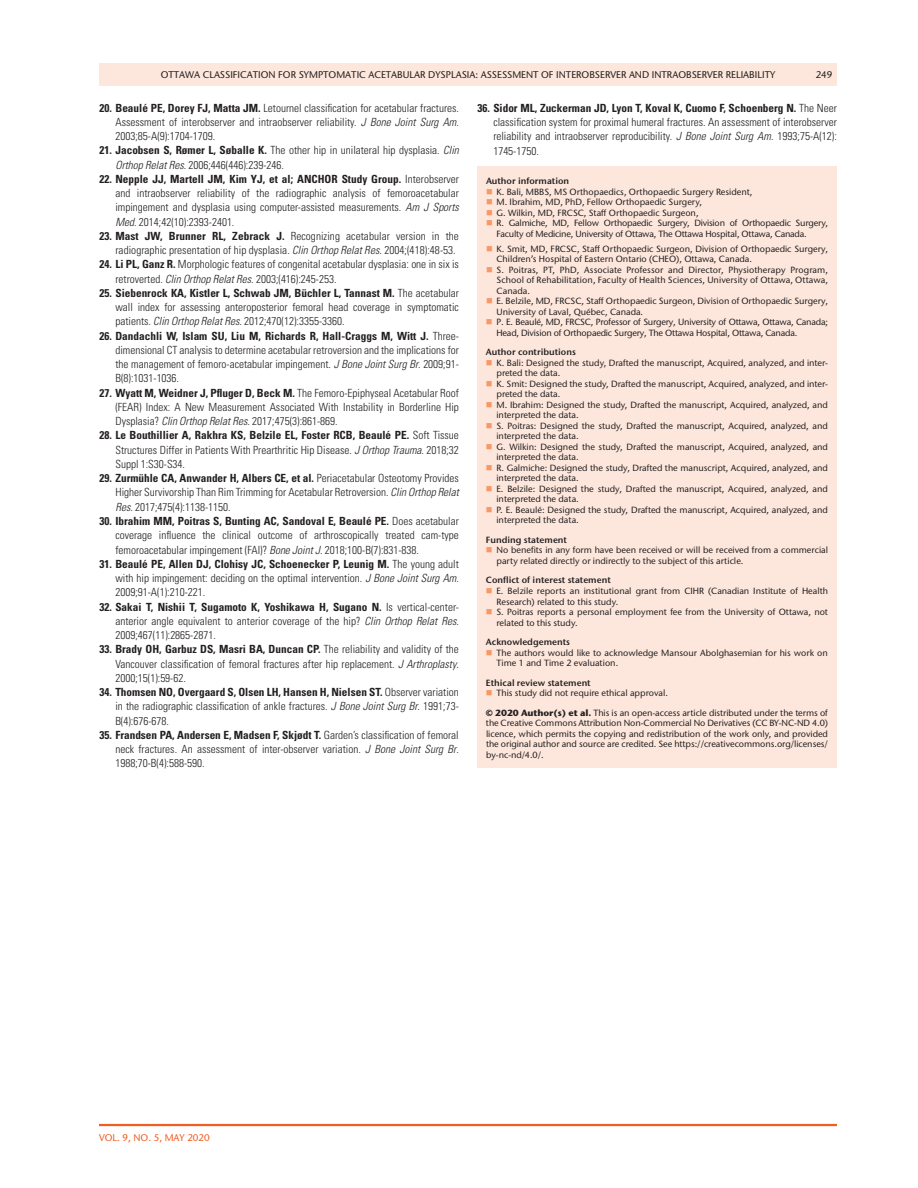
<style>
.page{position:relative;width:918px;height:1188px;background:#fff}
.page>*{position:absolute;margin:0;border:0;box-sizing:border-box;transform-origin:0 0}
.t1{font:300 condensed 11.25px/14.2px "Univers LT Std";color:#231f20;text-align:justify}
.t2{font:500 9.75px "Stone Sans ITC Pro";color:#231f20}
.t3{font:500 9.75px "Stone Sans ITC Pro";color:#f25d23}
.t4{font:500 9px/10.5px "Stone Sans ITC Pro";color:#231f20}
.t5{font:600 9px "Stone Sans ITC Pro";color:#231f20}
.s1{font-weight:700}
.s2{font-style:italic}
</style>
<div class="page">
<div style="left:99px;top:63px;width:738px;height:23px;background:#fde7dc"></div>
<hr style="left:99px;top:1124px;width:738px;height:2px;background:#f25d23">
<div style="left:477px;top:166px;width:360px;height:602px;background:#fde7dc"></div>
<p class="t2" style="left:161px;top:68px;width:8px">Ott</p>
<p class="t2" style="left:179px;top:68px;width:138px">awa classification for sympt</p>
<p class="t2" style="left:329px;top:68px;width:192px">omatic acetabular dysplasia: assessment</p>
<p class="t2" style="left:541px;top:68px;width:25px">of inter</p>
<p class="t2" style="left:582px;top:68px;width:80px">observer an d intr</p>
<p class="t2" style="left:672px;top:68px;width:104px">aobserver reliability</p>
<p class="t2" style="left:816px;top:68px;width:18px">249</p>
<p class="t1" style="left:115px;top:101px;width:345px;text-indent:-16px"><span class="s1">20. Beaulé PE, Dorey FJ, Matta JM.</span> Letournel classification for acetabular fractures.<br>Assessment of interobserver and intraobserver reliability. <span class="s2">J Bone Joint Surg Am</span>.<br>2003;85-A(9):1704-1709.</p>
<p class="t1" style="left:115px;top:143px;width:345px;text-indent:-16px"><span class="s1">21. Jacobsen S, Rømer L, Søballe K.</span> The other hip in unilateral hip dysplasia. <span class="s2">Clin<br>Orthop Relat Res</span>. 2006;446(446):239-246.</p>
<p class="t1" style="left:115px;top:172px;width:345px;text-indent:-16px"><span class="s1">22. Nepple JJ, Martell JM, Kim YJ, et al; ANCHOR Study Group.</span> Interobserver and intraobserver reliability of the radiographic analysis of femoroacetabular impingement and dysplasia using computer-assisted measurements. <span class="s2">Am J Sports Med</span>. 2014;42(10):2393-2401.</p>
<p class="t1" style="left:99px;top:229px;width:361px;text-align:right"><span class="s1">23. Mast JW, Brunner RL, Zebrack J.</span> Recognizing acetabular version in the radiographic presentation of hip dysplasia. <span class="s2">Clin Orthop Relat Res</span>. 2004;(418):48-53.</p>
<p class="t1" style="left:115px;top:257px;width:345px;text-indent:-16px"><span class="s1">24. Li PL, Ganz R.</span> Morphologic features of congenital acetabular dysplasia: one in six is retroverted. <span class="s2">Clin Orthop Relat Res</span>. 2003;(416):245-253.</p>
<p class="t1" style="left:115px;top:286px;width:345px;text-indent:-16px"><span class="s1">25. Siebenrock KA, Kistler L, Schwab JM, Büchler L, Tannast M.</span> The acetabular wall index for assessing anteroposterior femoral head coverage in symptomatic patients. <span class="s2">Clin Orthop Relat Res</span>. 2012;470(12):3355-3360.</p>
<p class="t1" style="left:115px;top:329px;width:345px;text-indent:-16px"><span class="s1">26. Dandachli W, Islam SU, Liu M, Richards R, Hall-Craggs M, Witt J.</span> Three&shy;dimensional CT analysis to determine acetabular retroversion and the implications for the management of femoro-acetabular impingement. <span class="s2">J Bone Joint Surg Br</span>. 2009;91- B(8):1031-1036.</p>
<p class="t1" style="left:115px;top:386px;width:345px;text-indent:-16px"><span class="s1">27. Wyatt M, Weidner J, Pfluger D, Beck M.</span> The Femoro-Epiphyseal Acetabular Roof (FEAR) Index: A New Measurement Associated With Instability in Borderline Hip Dysplasia? <span class="s2">Clin Orthop Relat Res</span>. 2017;475(3):861-869.</p>
<p class="t1" style="left:115px;top:428px;width:345px;text-indent:-16px"><span class="s1">28. Le Bouthillier A, Rakhra KS, Belzile EL, Foster RCB, Beaulé PE.</span> Soft Tissue Structures Differ in Patients With Prearthritic Hip Disease. <span class="s2">J Orthop Trauma</span>. 2018;32<br>Suppl 1:S30-S34.</p>
<p class="t1" style="left:115px;top:471px;width:345px;text-indent:-16px"><span class="s1">29. Zurmühle CA, Anwander H, Albers CE, et al.</span> Periacetabular Osteotomy Provides Higher Survivorship Than Rim Trimming for Acetabular Retroversion. <span class="s2">Clin Orthop Relat Res</span>. 2017;475(4):1138-1150.</p>
<p class="t1" style="left:115px;top:514px;width:345px;text-indent:-16px"><span class="s1">30. Ibrahim MM, Poitras S, Bunting AC, Sandoval E, Beaulé PE.</span> Does acetabular coverage influence the clinical outcome of arthroscopically treated cam-type femoroacetabular impingement (FAI)? <span class="s2">Bone Joint J</span>. 2018;100-B(7):831-838.</p>
<p class="t1" style="left:115px;top:557px;width:345px;text-indent:-16px"><span class="s1">31. Beaulé PE, Allen DJ, Clohisy JC, Schoenecker P, Leunig M.</span> The young adult with hip impingement: deciding on the optimal intervention. <span class="s2">J Bone Joint Surg Am</span>.<br>2009;91-A(1):210-221.</p>
<p class="t1" style="left:115px;top:599px;width:345px;text-indent:-16px"><span class="s1">32. Sakai T, Nishii T, Sugamoto K, Yoshikawa H, Sugano N.</span> Is vertical-center&shy;anterior angle equivalent to anterior coverage of the hip? <span class="s2">Clin Orthop Relat Res</span>.<br>2009;467(11):2865-2871.</p>
<p class="t1" style="left:115px;top:642px;width:345px;text-indent:-16px"><span class="s1">33. Brady OH, Garbuz DS, Masri BA, Duncan CP.</span> The reliability and validity of the Vancouver classification of femoral fractures after hip replacement. <span class="s2">J Arthroplasty</span>.<br>2000;15(1):59-62.</p>
<p class="t1" style="left:115px;top:685px;width:345px;text-indent:-16px"><span class="s1">34. Thomsen NO, Overgaard S, Olsen LH, Hansen H, Nielsen ST.</span> Observer variation in the radiographic classification of ankle fractures. <span class="s2">J Bone Joint Surg Br</span>. 1991;73- B(4):676-678.</p>
<p class="t1" style="left:115px;top:728px;width:345px;text-indent:-16px"><span class="s1">35. Frandsen PA, Andersen E, Madsen F, Skjødt T.</span> Garden’s classification of femoral neck fractures. An assessment of inter-observer variation. <span class="s2">J Bone Joint Surg Br</span>.<br>1988;70-B(4):588-590.</p>
<p class="t1" style="left:493px;top:101px;width:345px;text-indent:-16px"><span class="s1">36. Sidor ML, Zuckerman JD, Lyon T, Koval K, Cuomo F, Schoenberg N.</span> The Neer classification system for proximal humeral fractures. An assessment of interobserver reliability and intraobserver reproducibility. <span class="s2">J Bone Joint Surg Am</span>. 1993;75-A(12):<br>1745-1750.</p>
<p class="t5" style="left:486px;top:176px;width:85px">Author information</p>
<p class="t4" style="left:497px;top:186px;width:333px">K. Bali, MBBS, MS Orthopaedics, Orthopaedic Surgery Resident,<br>M. I brahim, MD, PhD, Fellow Orthopaedic Surgery,<br>G. Wilkin, MD, FRCSC, Staff Orthopaedic Surgeon,<br>R. Galmiche, MD, Fellow Orthopaedic Surgery, Division of Orthopaedic Surgery, Faculty of Medicine, University of Ottawa, The Ottawa Hospital, Ottawa, Canada.</p>
<p class="t4" style="left:496px;top:243px;width:333px">K. Smit, MD, FRCSC, Staff Orthopaedic Surgeon, Division of Orthopaedic Surgery, Children’s Hospital of Eastern Ontario (CHEO), Ottawa, Canada.<br>S. Poitras, PT, PhD, Associate Professor and Director, Physiotherapy Program, School of Rehabilitation, Faculty of Health Sciences, University of Ottawa, Ottawa, Canada.<br>E. Belzile, MD, FRCSC, Staff Orthopaedic Surgeon, Division of Orthopaedic Surgery, University of Laval, Québec, Canada.<br>P. E. Beaulé, MD, FRCSC, Professor of Surgery, University of Ottawa, Ottawa, Canada; Head, Division of Orthopaedic Surgery, The Ottawa Hospital, Ottawa, Canada.</p>
<p class="t5" style="left:486px;top:347px;width:91px">Author contributions</p>
<p class="t4" style="left:496px;top:357px;width:333px">K. Bali: Designed the study, Drafted the manuscript, Acquired, analyzed, and inter&shy;preted the data.<br>K. Smit: Designed the study, Drafted the manuscript, Acquired, analyzed, and inter&shy;preted the data.<br>M. I brahim: Designed the study, Drafted the manuscript, Acquired, analyzed, and interpreted the data.<br>S. Poitras: Designed the study, Drafted the manuscript, Acquired, analyzed, and interpreted the data.<br>G. Wilkin: Designed the study, Drafted the manuscript, Acquired, analyzed, and interpreted the data.<br>R. Galmiche: Designed the study, Drafted the manuscript, Acquired, analyzed, and interpreted the data.<br>E. Belzile: Designed the study, Drafted the manuscript, Acquired, analyzed, and interpreted the data.<br>P. E. Beaulé: Designed the study, Drafted the manuscript, Acquired, analyzed, and interpreted the data.</p>
<p class="t5" style="left:486px;top:534px;width:83px">Funding statement</p>
<p class="t4" style="left:496px;top:545px;width:333px">No benefits in any form have been received or will be received from a commercial party related directly or indirectly to the subject of this article.</p>
<p class="t5" style="left:486px;top:575px;width:126px">Conflict of interest statement</p>
<p class="t4" style="left:496px;top:586px;width:333px">E. Belzile reports an institutional grant from CI HR (Canadian I nstitute of Health Research) related to this study.<br>S. Poitras reports a personal employment fee from the University of Ottawa, not related to this study.</p>
<p class="t5" style="left:486px;top:636px;width:86px">Acknowledgements</p>
<p class="t4" style="left:496px;top:647px;width:333px">The authors would like to acknowledge Mansour Abolghasemian for his work on<br>Time 1 and Time 2 evaluation.</p>
<p class="t5" style="left:486px;top:677px;width:106px">Ethical review statement</p>
<p class="t4" style="left:486px;top:683px;width:344px;line-height:19.5px;text-indent:11px">This study did not require ethical approval.<br><span class="s1">© 2020 Author(s) et al.</span> This is an open-access article distributed under the terms of</p>
<p class="t4" style="left:486px;top:718px;width:344px;text-align:justify">the Creative Commons Attribution Non-Commercial No Derivatives (CC BY- NC-ND 4.0) licence, which permits the copying and redistribution of the work only, and provided the original author and source are credited. See https://creativecommons.org/licenses/ by-nc-nd/4.0/.</p>
<p class="t3" style="left:99px;top:1132px;width:112px">vol. 9, No. 5, May 2020</p>
</div>
